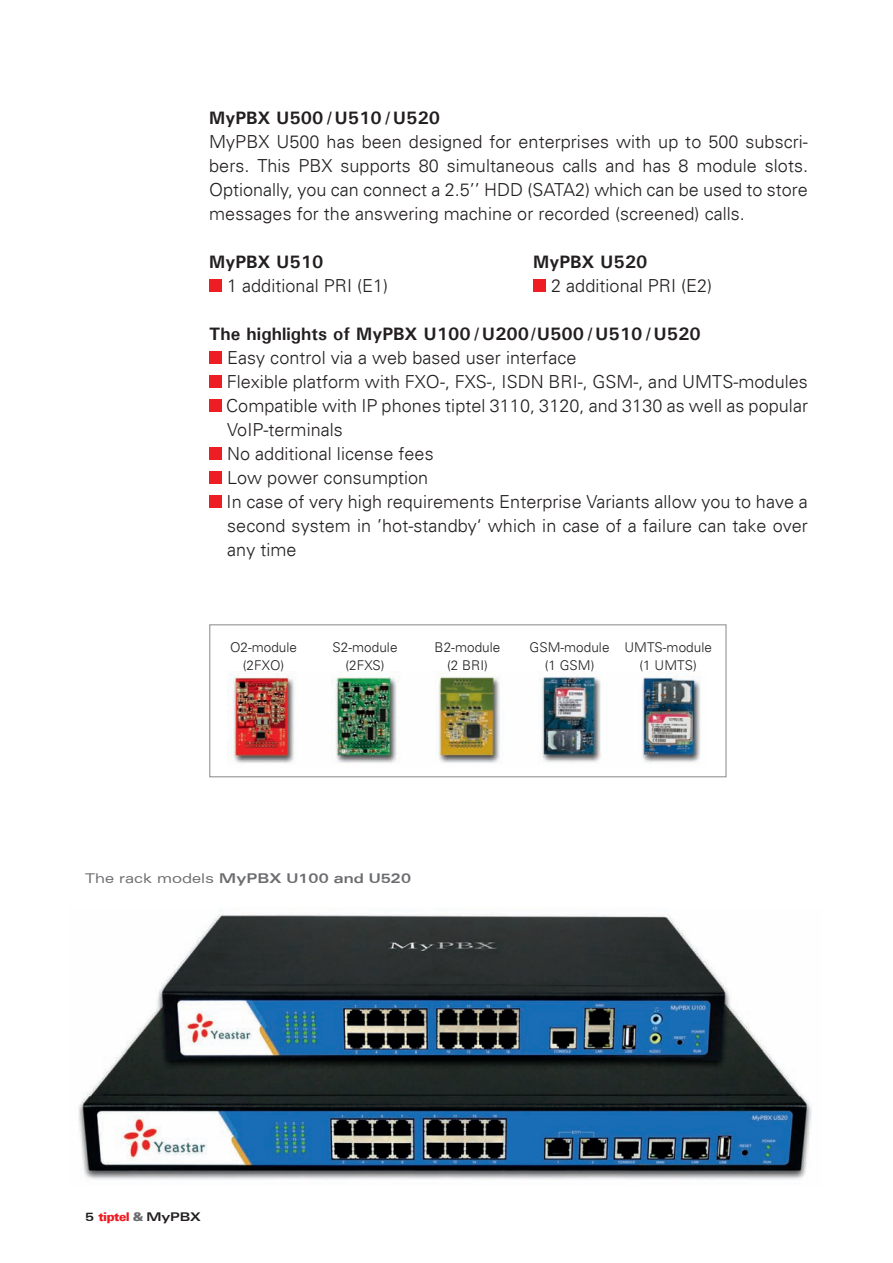
<style>
.page{position:relative;width:893px;height:1263px;background:#fff}
.page>*{position:absolute;margin:0;border:0;box-sizing:border-box;transform-origin:0 0}
.t1{font:18px/24px "USA Light Plain";letter-spacing:.005em;color:#231f20;text-align:justify}
.t2{font:700 18px "Univers";letter-spacing:.005em;color:#231f20}
.t3{font:13.5px "USA Light Plain";letter-spacing:.005em;color:#231f20}
.t4{font:700 expanded 13.5px "Univers";letter-spacing:.005em;color:#6c6d70}
.t5{font:700 expanded 12px "Univers";letter-spacing:-.02em;color:#231f20}
.s1{font-weight:400}
.s2{font-family:"USA Black Plain";font-weight:400;font-stretch:normal;color:#ee1d23}
.s3{font-family:"USA Black Plain";font-weight:400;font-stretch:normal;color:#6c6d70}
</style>
<div class="page">
<img style="left:227px;top:673px;width:474px;height:91px">
<div style="left:209px;top:624px;width:518px;height:153px;border:1px solid #939598"></div>
<div style="left:209px;top:279px;width:13px;height:13px;background:#ee1d23"></div>
<div style="left:533px;top:279px;width:13px;height:13px;background:#ee1d23"></div>
<div style="left:209px;top:351px;width:13px;height:13px;background:#ee1d23"></div>
<div style="left:209px;top:375px;width:13px;height:13px;background:#ee1d23"></div>
<div style="left:209px;top:399px;width:13px;height:13px;background:#ee1d23"></div>
<div style="left:209px;top:447px;width:13px;height:13px;background:#ee1d23"></div>
<div style="left:209px;top:471px;width:13px;height:13px;background:#ee1d23"></div>
<div style="left:209px;top:495px;width:13px;height:13px;background:#ee1d23"></div>
<img style="left:78px;top:914px;width:734px;height:266px">
<p class="t2" style="left:209px;top:106px;width:232px">MyPBX U500/U510/U520</p>
<p class="t1" style="left:209px;top:129px;width:600px">MyPBX U500 has been designed for enterprises with up to 500 subscri&shy;bers. This PBX supports 80 simultaneous calls and has 8 module slots.<br>Optionally, you can connect a 2.5’’ HDD (SATA2) which can be used to store messages for the answering machine or recorded (screened) calls.</p>
<p class="t2" style="left:209px;top:250px;width:116px">MyPBX U510</p>
<p class="t2" style="left:533px;top:250px;width:116px">MyPBX U520</p>
<p class="t1" style="left:227px;top:273px;width:163px">1 additional PRI (E1)</p>
<p class="t1" style="left:551px;top:273px;width:163px">2 additional PRI (E2)</p>
<p class="t2" style="left:209px;top:322px;width:493px">The highlights of MyPBX U100/U200/U500/U510/U520</p>
<p class="t1" style="left:227px;top:345px;width:351px">Easy control via a web based user interface</p>
<p class="t1" style="left:227px;top:369px;width:583px">Flexible platform with FXO-, FXS-, ISDN BRI-, GSM-, and UMTS-modules</p>
<p class="t1" style="left:226px;top:393px;width:583px">Compatible with IP phones tiptel 3110, 3120, and 3130 as well as popular<br>VoIP-terminals</p>
<p class="t1" style="left:227px;top:441px;width:208px">No additional license fees</p>
<p class="t1" style="left:227px;top:465px;width:203px">Low power consumption</p>
<p class="t1" style="left:227px;top:489px;width:583px">In case of very high requirements Enterprise Variants allow you to have a second system in 'hot-standby‘ which in case of a failure can take over any time</p>
<p class="t3" style="left:230px;top:639px;width:68px">O2-module</p>
<p class="t3" style="left:243px;top:657px;width:43px">(2FXO)</p>
<p class="t3" style="left:333px;top:639px;width:66px">S2-module</p>
<p class="t3" style="left:345px;top:657px;width:41px">(2FXS)</p>
<p class="t3" style="left:435px;top:639px;width:67px">B2-module</p>
<p class="t3" style="left:447px;top:657px;width:42px">(2 BRI)</p>
<p class="t3" style="left:530px;top:639px;width:81px">GSM-module</p>
<p class="t3" style="left:545px;top:657px;width:51px">(1 GSM)</p>
<p class="t3" style="left:624px;top:639px;width:89px">UMTS-module</p>
<p class="t3" style="left:639px;top:657px;width:59px">(1 UMTS)</p>
<p class="t4" style="left:85px;top:870px;width:327px"><span class="s1">The rack models</span> MyPBX U100 and U520</p>
<p class="t5" style="left:85px;top:1210px;width:117px">5 <span class="s2">tiptel</span> <span class="s3">&amp;</span> MyPBX</p>
</div>
